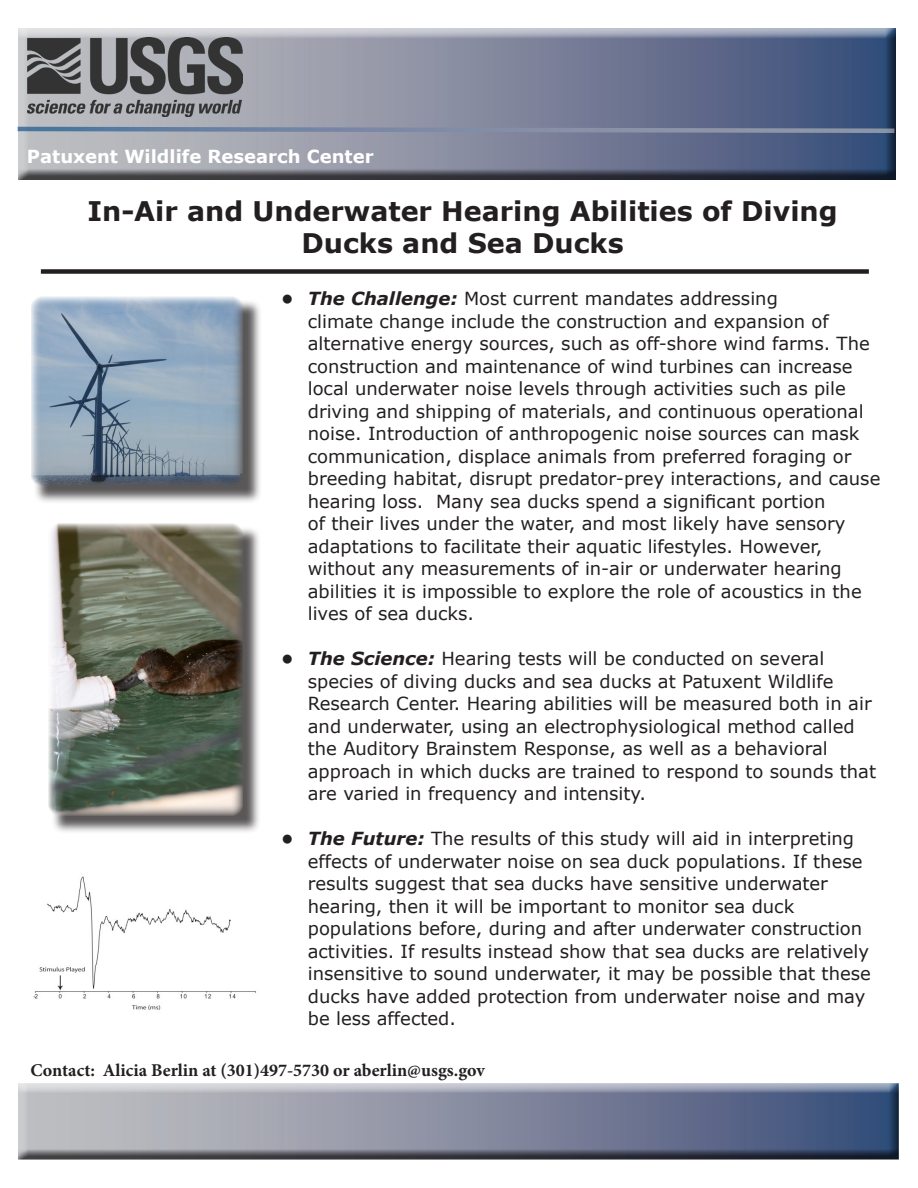
<style>
.page{position:relative;width:918px;height:1188px;background:#fff}
.page>*{position:absolute;margin:0;border:0;box-sizing:border-box;transform-origin:0 0}
.t1{font:700 27px/32.4px "Verdana";color:#231f20;text-align:center}
.t2{font:18px/22.5px "Verdana";color:#231f20}
.t3{font:700 18px "Minion Pro";color:#231f20}
.t4{font:700 18px "Verdana";color:#fff}
.s1{font-weight:700;font-style:italic}
</style>
<div class="page">
<div style="left:41px;top:269px;width:828px;height:5px;background:#231f20"></div>
<div style="left:33px;top:299px;width:229px;height:205px;background:#231f20;opacity:.75"></div>
<img style="left:31px;top:297px;width:212px;height:188px">
<div style="left:51px;top:526px;width:211px;height:308px;background:#231f20;opacity:.75"></div>
<img style="left:49px;top:524px;width:194px;height:291px">
<img style="left:33px;top:876px;width:223px;height:135px">
<div style="left:16px;top:1083px;width:884px;height:79px;background:#231f20;opacity:.75"></div>
<div style="left:11px;top:23px;width:885px;height:159px;background:#fff;opacity:.75"></div>
<div style="left:12px;top:29px;width:884px;height:153px;background:#231f20;opacity:.75"></div>
<svg style="left:16px;top:125px;width:880px;height:10px;background:#7f8aa2"></svg>
<img style="left:27px;top:37px;width:215px;height:80px">
<p class="t4" style="left:27px;top:145px;width:348px">Patuxent Wildlife Research Center</p>
<p class="t1" style="left:87px;top:194px;width:752px">In-Air and Underwater Hearing Abilities of Diving<br>Ducks and Sea Ducks</p>
<p class="t2" style="left:308px;top:287px;width:574px;text-indent:-27px"><span class="s1">• The Challenge:</span> Most current mandates addressing<br>climate change include the construction and expansion of alternative energy sources, such as off-shore wind farms. The construction and maintenance of wind turbines can increase local underwater noise levels through activities such as pile driving and shipping of materials, and continuous operational noise. Introduction of anthropogenic noise sources can mask communication, displace animals from preferred foraging or breeding habitat, disrupt predator-prey interactions, and cause hearing loss. Many sea ducks spend a significant portion<br>of their lives under the water, and most likely have sensory adaptations to facilitate their aquatic lifestyles. However, without any measurements of in-air or underwater hearing abilities it is impossible to explore the role of acoustics in the lives of sea ducks.</p>
<p class="t2" style="left:308px;top:647px;width:570px;text-indent:-27px"><span class="s1">• The Science:</span> Hearing tests will be conducted on several species of diving ducks and sea ducks at Patuxent Wildlife Research Center. Hearing abilities will be measured both in air and underwater, using an electrophysiological method called the Auditory Brainstem Response, as well as a behavioral approach in which ducks are trained to respond to sounds that are varied in frequency and intensity.</p>
<p class="t2" style="left:308px;top:827px;width:565px;text-indent:-27px"><span class="s1">• The Future:</span> The results of this study will aid in interpreting effects of underwater noise on sea duck populations. If these results suggest that sea ducks have sensitive underwater hearing, then it will be important to monitor sea duck populations before, during and after underwater construction activities. If results instead show that sea ducks are relatively insensitive to sound underwater, it may be possible that these ducks have added protection from underwater noise and may be less affected.</p>
<p class="t3" style="left:30px;top:1057px;width:456px">Contact: Alicia Berlin at (301)497-5730 or aberlin@usgs.gov</p>
</div>
